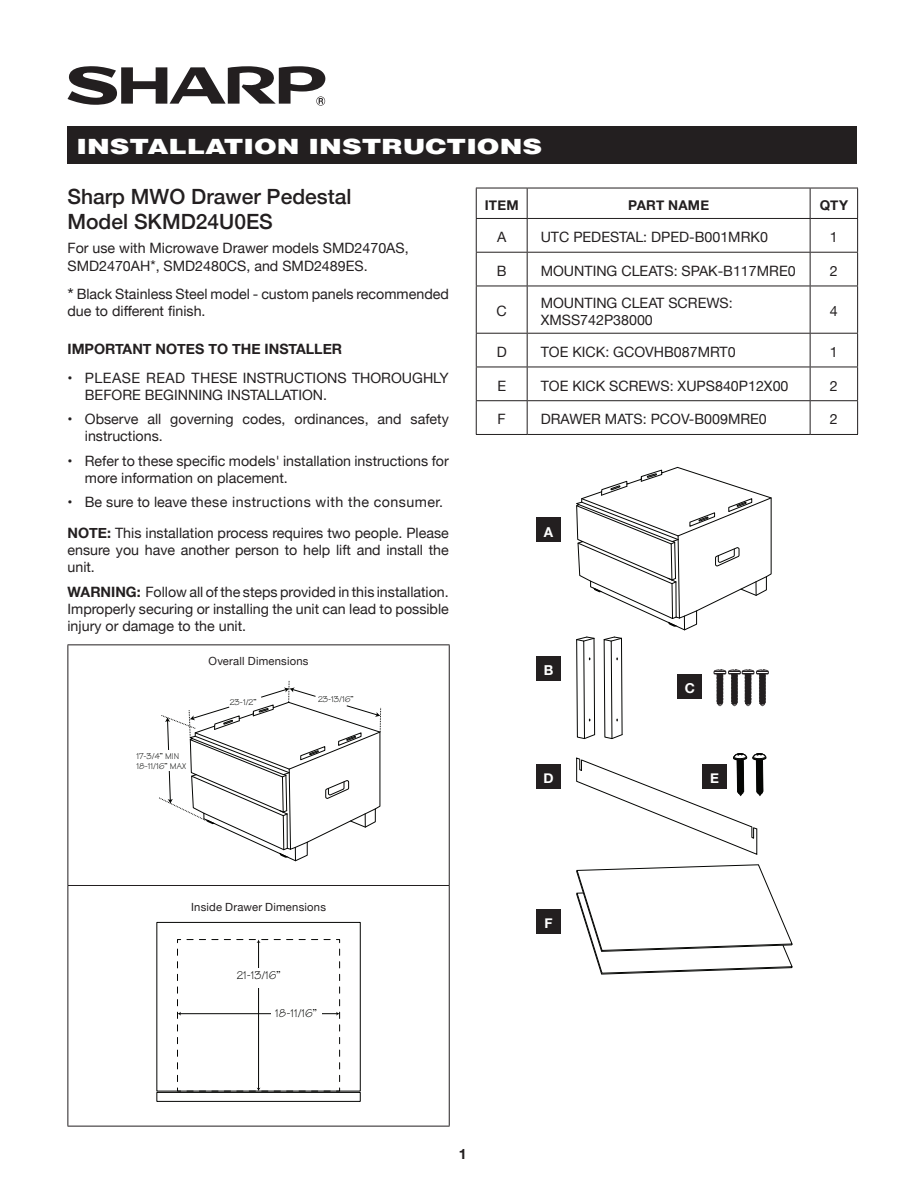
<style>
.page{position:relative;width:918px;height:1188px;background:#fff}
.page>*{position:absolute;margin:0;border:0;box-sizing:border-box;transform-origin:0 0}
.t1{font:500 21px/25.2px "Helvetica Neue";color:#231f20}
.t2{font:900 21px "Helvetica";color:#fff;scale:1.3 1}
.t3{font:14.25px/17.1px "Helvetica Neue";color:#231f20}
.t4{font:700 14.25px "Helvetica Neue";color:#231f20}
.t5{font:700 13.65px "Helvetica Neue";color:#fff}
.t6{font:700 13.5px "Helvetica Neue";letter-spacing:.015em;color:#231f20}
.t7{font:12px "Tekton";color:#040503}
.t8{font:11.25px "Helvetica Neue";letter-spacing:.02em;color:#231f20}
.t9{font:9px/9.4px "Tekton";color:#040503}
.s1{font-size:15px}
.s2{font-size:18px}
.s3{font-weight:700}
</style>
<div class="page">
<hr style="left:68px;top:644px;width:382px;height:1px;background:#231f20">
<hr style="left:68px;top:645px;width:1px;height:240px;background:#231f20">
<hr style="left:449px;top:645px;width:1px;height:240px;background:#231f20">
<hr style="left:68px;top:885px;width:382px;height:1px;background:#231f20">
<hr style="left:68px;top:886px;width:1px;height:240px;background:#231f20">
<hr style="left:449px;top:886px;width:1px;height:240px;background:#231f20">
<hr style="left:68px;top:1126px;width:382px;height:1px;background:#231f20">
<svg style="left:159px;top:680px;width:222px;height:181px"></svg>
<div style="left:156px;top:922px;width:205px;height:169px;border:1px solid #040503"></div>
<div style="left:156px;top:1092px;width:205px;height:10px;border:1px solid #040503"></div>
<svg style="left:177px;top:939px;width:163px;height:153px"></svg>
<div style="left:249px;top:968px;width:23px;height:20px;background:#fff"></div>
<div style="left:271px;top:1005px;width:50px;height:20px;background:#fff"></div>
<svg style="left:68px;top:66px;width:258px;height:40px"></svg>
<div style="left:68px;top:126px;width:789px;height:38px;background:#231f20"></div>
<hr style="left:476px;top:188px;width:51px;height:1px;background:#231f20">
<hr style="left:476px;top:188px;width:1px;height:30px;background:#231f20">
<hr style="left:527px;top:188px;width:283px;height:1px;background:#231f20">
<hr style="left:527px;top:188px;width:1px;height:30px;background:#231f20">
<hr style="left:810px;top:188px;width:48px;height:1px;background:#231f20">
<hr style="left:810px;top:188px;width:1px;height:30px;background:#231f20">
<hr style="left:857px;top:188px;width:1px;height:30px;background:#231f20">
<hr style="left:476px;top:218px;width:51px;height:1px;background:#231f20">
<hr style="left:476px;top:219px;width:1px;height:33px;background:#231f20">
<hr style="left:527px;top:218px;width:283px;height:1px;background:#231f20">
<hr style="left:527px;top:219px;width:1px;height:33px;background:#231f20">
<hr style="left:810px;top:218px;width:48px;height:1px;background:#231f20">
<hr style="left:810px;top:219px;width:1px;height:33px;background:#231f20">
<hr style="left:857px;top:219px;width:1px;height:33px;background:#231f20">
<hr style="left:476px;top:252px;width:51px;height:1px;background:#231f20">
<hr style="left:476px;top:253px;width:1px;height:33px;background:#231f20">
<hr style="left:527px;top:252px;width:283px;height:1px;background:#231f20">
<hr style="left:527px;top:253px;width:1px;height:33px;background:#231f20">
<hr style="left:810px;top:252px;width:48px;height:1px;background:#231f20">
<hr style="left:810px;top:253px;width:1px;height:33px;background:#231f20">
<hr style="left:857px;top:253px;width:1px;height:33px;background:#231f20">
<hr style="left:476px;top:286px;width:51px;height:1px;background:#231f20">
<hr style="left:476px;top:286px;width:1px;height:47px;background:#231f20">
<hr style="left:527px;top:286px;width:283px;height:1px;background:#231f20">
<hr style="left:527px;top:286px;width:1px;height:47px;background:#231f20">
<hr style="left:810px;top:286px;width:48px;height:1px;background:#231f20">
<hr style="left:810px;top:286px;width:1px;height:47px;background:#231f20">
<hr style="left:857px;top:286px;width:1px;height:47px;background:#231f20">
<hr style="left:476px;top:333px;width:51px;height:1px;background:#231f20">
<hr style="left:476px;top:334px;width:1px;height:33px;background:#231f20">
<hr style="left:527px;top:333px;width:283px;height:1px;background:#231f20">
<hr style="left:527px;top:334px;width:1px;height:33px;background:#231f20">
<hr style="left:810px;top:333px;width:48px;height:1px;background:#231f20">
<hr style="left:810px;top:334px;width:1px;height:33px;background:#231f20">
<hr style="left:857px;top:334px;width:1px;height:33px;background:#231f20">
<hr style="left:476px;top:367px;width:51px;height:1px;background:#231f20">
<hr style="left:476px;top:367px;width:1px;height:33px;background:#231f20">
<hr style="left:527px;top:367px;width:283px;height:1px;background:#231f20">
<hr style="left:527px;top:367px;width:1px;height:33px;background:#231f20">
<hr style="left:810px;top:367px;width:48px;height:1px;background:#231f20">
<hr style="left:810px;top:367px;width:1px;height:33px;background:#231f20">
<hr style="left:857px;top:367px;width:1px;height:33px;background:#231f20">
<hr style="left:476px;top:400px;width:51px;height:1px;background:#231f20">
<hr style="left:476px;top:401px;width:1px;height:33px;background:#231f20">
<hr style="left:527px;top:400px;width:283px;height:1px;background:#231f20">
<hr style="left:527px;top:401px;width:1px;height:33px;background:#231f20">
<hr style="left:810px;top:400px;width:48px;height:1px;background:#231f20">
<hr style="left:810px;top:401px;width:1px;height:33px;background:#231f20">
<hr style="left:857px;top:401px;width:1px;height:33px;background:#231f20">
<hr style="left:476px;top:434px;width:51px;height:1px;background:#231f20">
<hr style="left:527px;top:434px;width:283px;height:1px;background:#231f20">
<hr style="left:810px;top:434px;width:48px;height:1px;background:#231f20">
<svg style="left:576px;top:753px;width:191px;height:102px"></svg>
<svg style="left:576px;top:864px;width:217px;height:111px"></svg>
<svg style="left:576px;top:466px;width:196px;height:273px"></svg>
<div style="left:536px;top:518px;width:25px;height:24px;background:#231f20"></div>
<div style="left:536px;top:656px;width:25px;height:24px;background:#231f20"></div>
<div style="left:536px;top:765px;width:25px;height:24px;background:#231f20"></div>
<div style="left:536px;top:910px;width:25px;height:24px;background:#231f20"></div>
<div style="left:678px;top:674px;width:24px;height:25px;background:#231f20"></div>
<div style="left:702px;top:765px;width:25px;height:24px;background:#231f20"></div>
<h1 class="t2" style="left:77px;top:133px;width:360px">INSTALLATION INSTRUCTIONS</h1>
<h1 class="t1" style="left:68px;top:182px;width:285px">Sharp MWO Drawer Pedestal<br>Model SKMD24U0ES</h1>
<p class="t3" style="left:68px;top:240px;width:343px;line-height:18px">For use with Microwave Drawer models SMD2470AS,<br>SMD2470AH<span class="s1">*</span>, SMD2480CS, and SMD2489ES.</p>
<p class="t3" style="left:67px;top:286px;width:383px"><span class="s2">*</span> Black Stainless Steel model - custom panels recommended due to different finish.</p>
<p class="t4" style="left:67px;top:337px;width:276px">IMPORTANT NOTES TO THE INSTALLER</p>
<p class="t3" style="left:85px;top:370px;width:365px;text-indent:-17px">• PLEASE READ THESE INSTRUCTIONS THOROUGHLY<br>BEFORE BEGINNING INSTALLATION.</p>
<p class="t3" style="left:85px;top:411px;width:365px;text-indent:-17px">• Observe all governing codes, ordinances, and safety instructions.</p>
<p class="t3" style="left:85px;top:453px;width:365px;text-indent:-17px">• Refer to these specific models' installation instructions for more information on placement.</p>
<p class="t3" style="left:67px;top:488px;width:383px;line-height:30.6px">• Be sure to leave these instructions with the consumer.<br><span class="s3">NOTE:</span> This installation process requires two people. Please</p>
<p class="t3" style="left:67px;top:542px;width:383px">ensure you have another person to help lift and install the unit.</p>
<p class="t3" style="left:67px;top:584px;width:383px;text-align:justify"><span class="s3">WARNING:</span> Follow all of the steps provided in this installation.<br>Improperly securing or installing the unit can lead to possible injury or damage to the unit.</p>
<p class="t8" style="left:209px;top:653px;width:101px">Overall Dimensions</p>
<p class="t9" style="left:230px;top:697px;width:28px">23-1/2”</p>
<p class="t9" style="left:318px;top:695px;width:37px">23-13/16”</p>
<p class="t9" style="left:137px;top:752px;width:51px">17-3/4” MIN<br>18-11/16” MAX</p>
<p class="t6" style="left:485px;top:194px;width:35px">ITEM</p>
<p class="t6" style="left:628px;top:194px;width:82px">PART NAME</p>
<p class="t6" style="left:820px;top:194px;width:30px">QTY</p>
<p class="t3" style="left:497px;top:229px;width:11px">A</p>
<p class="t3" style="left:541px;top:229px;width:229px">UTC PEDESTAL: DPED-B001MRK0</p>
<p class="t3" style="left:830px;top:229px;width:9px">1</p>
<p class="t3" style="left:497px;top:263px;width:11px">B</p>
<p class="t3" style="left:541px;top:263px;width:256px">MOUNTING CLEATS: SPAK-B117MRE0</p>
<p class="t3" style="left:830px;top:263px;width:9px">2</p>
<p class="t3" style="left:497px;top:304px;width:12px">C</p>
<p class="t3" style="left:541px;top:295px;width:194px">MOUNTING CLEAT SCREWS:<br>XMSS742P38000</p>
<p class="t3" style="left:830px;top:304px;width:9px">4</p>
<p class="t3" style="left:497px;top:344px;width:12px">D</p>
<p class="t3" style="left:541px;top:344px;width:197px">TOE KICK: GCOVHB087MRT0</p>
<p class="t3" style="left:830px;top:344px;width:9px">1</p>
<p class="t3" style="left:497px;top:378px;width:10px">E</p>
<p class="t3" style="left:541px;top:378px;width:249px">TOE KICK SCREWS: XUPS840P12X00</p>
<p class="t3" style="left:830px;top:378px;width:9px">2</p>
<p class="t3" style="left:498px;top:412px;width:10px">F</p>
<p class="t3" style="left:541px;top:412px;width:228px">DRAWER MATS: PCOV-B009MRE0</p>
<p class="t3" style="left:830px;top:412px;width:9px">2</p>
<p class="t5" style="left:544px;top:521px;width:11px">A</p>
<p class="t5" style="left:544px;top:659px;width:11px">B</p>
<p class="t5" style="left:544px;top:768px;width:12px">D</p>
<p class="t5" style="left:685px;top:678px;width:12px">C</p>
<p class="t5" style="left:710px;top:768px;width:10px">E</p>
<p class="t8" style="left:191px;top:899px;width:136px">Inside Drawer Dimensions</p>
<p class="t7" style="left:237px;top:968px;width:45px">21-13/16”</p>
<p class="t7" style="left:275px;top:1006px;width:43px">18-11/16”</p>
<p class="t5" style="left:545px;top:913px;width:10px">F</p>
<p class="t4" style="left:459px;top:1142px;width:9px">1</p>
</div>
